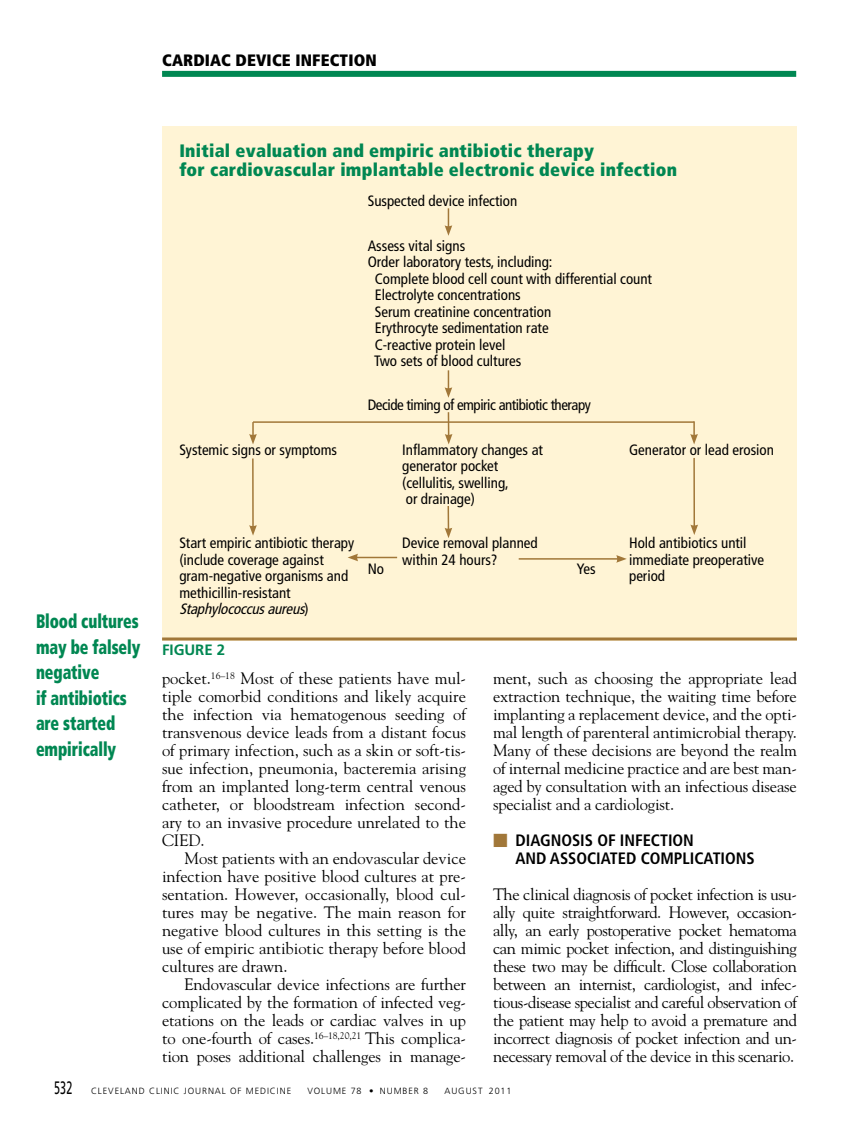
<style>
.page{position:relative;width:851px;height:1134px;background:#fff}
.page>*{position:absolute;margin:0;border:0;box-sizing:border-box;transform-origin:0 0}
.t1{font:900 condensed 19.5px/25.5px "Frutiger LT Std";letter-spacing:-.005em;color:#008752;scale:.8 1}
.t2{font:900 condensed 18px/19.5px "Frutiger LT Std";letter-spacing:.015em;color:#008752}
.t3{font:16.5px/18px "Goudy Std";letter-spacing:-.01em;color:#000;text-align:justify}
.t4{font:700 condensed 16.5px/18px "Frutiger LT Std";color:#000}
.t5{font:900 condensed 16.5px "Frutiger LT Std";letter-spacing:.01em;color:#000}
.t6{font:condensed 15px/16.5px "Frutiger LT Std";color:#000}
.t7{font:condensed 15px "Frutiger LT Std";letter-spacing:-.03em;color:#000}
.t8{font:700 15px "Frutiger LT Std";color:#008752}
.t9{font:300 9px "Frutiger LT Std";letter-spacing:.1em;color:#000}
.s1{font-style:italic}
.s2{font-family:"Universal Std Newswith Comm Pi";font-weight:400;font-stretch:normal;color:#a17739}
.s3{font-weight:400;font-size:18px}
</style>
<div class="page">
<div style="left:162px;top:71px;width:634px;height:6px;background:#008752"></div>
<div style="left:162px;top:126px;width:634px;height:515px;background:#fff4d5"></div>
<hr style="left:447px;top:208px;width:2px;height:20px;background:#a17739">
<svg style="left:444px;top:225px;width:8px;height:11px"></svg>
<hr style="left:447px;top:370px;width:2px;height:20px;background:#a17739">
<svg style="left:444px;top:387px;width:8px;height:11px"></svg>
<svg style="left:249px;top:422px;width:8px;height:22px"></svg>
<hr style="left:447px;top:412px;width:2px;height:24px;background:#a17739">
<svg style="left:445px;top:434px;width:7px;height:10px"></svg>
<svg style="left:690px;top:421px;width:8px;height:23px"></svg>
<hr style="left:253px;top:421px;width:441px;height:2px;background:#a17739">
<hr style="left:447px;top:506px;width:2px;height:24px;background:#a17739">
<svg style="left:444px;top:528px;width:8px;height:10px"></svg>
<hr style="left:693px;top:458px;width:2px;height:69px;background:#a17739">
<svg style="left:690px;top:525px;width:8px;height:10px"></svg>
<hr style="left:252px;top:459px;width:2px;height:68px;background:#a17739">
<svg style="left:249px;top:525px;width:8px;height:11px"></svg>
<hr style="left:356px;top:557px;width:41px;height:1px;background:#a17739">
<svg style="left:348px;top:554px;width:10px;height:7px"></svg>
<hr style="left:518px;top:558px;width:100px;height:2px;background:#a17739">
<svg style="left:616px;top:555px;width:10px;height:8px"></svg>
<hr style="left:162px;top:638px;width:634px;height:2px;background:#a17739">
<p class="t5" style="left:162px;top:51px;width:216px">CARDIAC DEVICE INFECTION</p>
<p class="t1" style="left:36px;top:608px;width:132px">Blood cultures may be falsely negative<br>if antibiotics are started empirically</p>
<p class="t2" style="left:179px;top:141px;width:499px">Initial evaluation and empiric antibiotic therapy<br>for cardiovascular implantable electronic device infection</p>
<p class="t6" style="left:368px;top:193px;width:151px">Suspected device infection</p>
<p class="t6" style="left:368px;top:237px;width:99px">Assess vital signs</p>
<p class="t6" style="left:368px;top:254px;width:186px">Order laboratory tests, including:</p>
<p class="t6" style="left:375px;top:270px;width:279px">Complete blood cell count with differential count</p>
<p class="t6" style="left:375px;top:287px;width:147px">Electrolyte concentrations</p>
<p class="t6" style="left:375px;top:303px;width:178px">Serum creatinine concentration</p>
<p class="t6" style="left:375px;top:320px;width:175px">Erythrocyte sedimentation rate</p>
<p class="t6" style="left:375px;top:336px;width:132px">C-reactive protein level</p>
<p class="t6" style="left:374px;top:353px;width:149px">Two sets of blood cultures</p>
<p class="t7" style="left:368px;top:396px;width:225px">Decide timing of empiric antibiotic therapy</p>
<p class="t6" style="left:179px;top:441px;width:159px">Systemic signs or symptoms</p>
<p class="t6" style="left:402px;top:441px;width:142px">Inflammatory changes at generator pocket (cellulitis, swelling,<br>or drainage)</p>
<p class="t6" style="left:629px;top:441px;width:146px">Generator or lead erosion</p>
<p class="t6" style="left:179px;top:535px;width:176px">Start empiric antibiotic therapy (include coverage against gram-negative organisms and methicillin-resistant<br><span class="s1">Staphylococcusaureus</span>)</p>
<p class="t6" style="left:402px;top:535px;width:137px">Device removal planned within 24 hours?</p>
<p class="t6" style="left:629px;top:535px;width:136px">Hold antibiotics until immediate preoperative period</p>
<p class="t6" style="left:367px;top:561px;width:18px">No</p>
<p class="t6" style="left:577px;top:561px;width:20px">Yes</p>
<p class="t8" style="left:162px;top:641px;width:65px">FIGURE 2</p>
<p class="t3" style="left:162px;top:669px;width:305px">pocket.<sup>16–18</sup> Most of these patients have mul&shy;tiple comorbid conditions and likely acquire the infection via hematogenous seeding of transvenous device leads from a distant focus of primary infection, such as a skin or soft-tis&shy;sue infection, pneumonia, bacteremia arising from an implanted long-term central venous catheter, or bloodstream infection second&shy;ary to an invasive procedure unrelated to the CIED.</p>
<p class="t3" style="left:162px;top:849px;width:305px;text-indent:23px">Most patients with an endovascular device infection have positive blood cultures at pre&shy;sentation. However, occasionally, blood cul&shy;tures may be negative. The main reason for negative blood cultures in this setting is the use of empiric antibiotic therapy before blood cultures are drawn.</p>
<p class="t3" style="left:162px;top:975px;width:305px;text-indent:23px">Endovascular device infections are further complicated by the formation of infected veg&shy;etations on the leads or cardiac valves in up to one-fourth of cases.<sup>16–18,20,21</sup> This complica&shy;tion poses additional challenges in manage-</p>
<p class="t3" style="left:493px;top:669px;width:305px">ment, such as choosing the appropriate lead extraction technique, the waiting time before implanting a replacement device, and the opti&shy;mal length of parenteral antimicrobial therapy.<br>Many of these decisions are beyond the realm of internal medicine practice and are best man&shy;aged by consultation with an infectious disease specialist and a cardiologist.</p>
<p class="t4" style="left:515px;top:831px;width:241px;text-indent:-23px"><span class="s2">■</span> DIAGNOSIS OF INFECTION<br>AND ASSOCIATED COMPLICATIONS</p>
<p class="t3" style="left:493px;top:885px;width:305px">The clinical diagnosis of pocket infection is usu&shy;ally quite straightforward. However, occasion&shy;ally, an early postoperative pocket hematoma can mimic pocket infection, and distinguishing these two may be difficult. Close collaboration between an internist, cardiologist, and infec&shy;tious-disease specialist and careful observation of the patient may help to avoid a premature and incorrect diagnosis of pocket infection and un&shy;necessary removal of the device in this scenario.</p>
<p class="t9" style="left:54px;top:1085px;width:239px"><span class="s3">532</span> CLEVELAND CLINIC JOURNAL OF MEDICINE</p>
<p class="t9" style="left:307px;top:1085px;width:122px">VOLUME 78 • NUMBER 8</p>
<p class="t9" style="left:444px;top:1085px;width:69px">AUGUST 2011</p>
</div>
